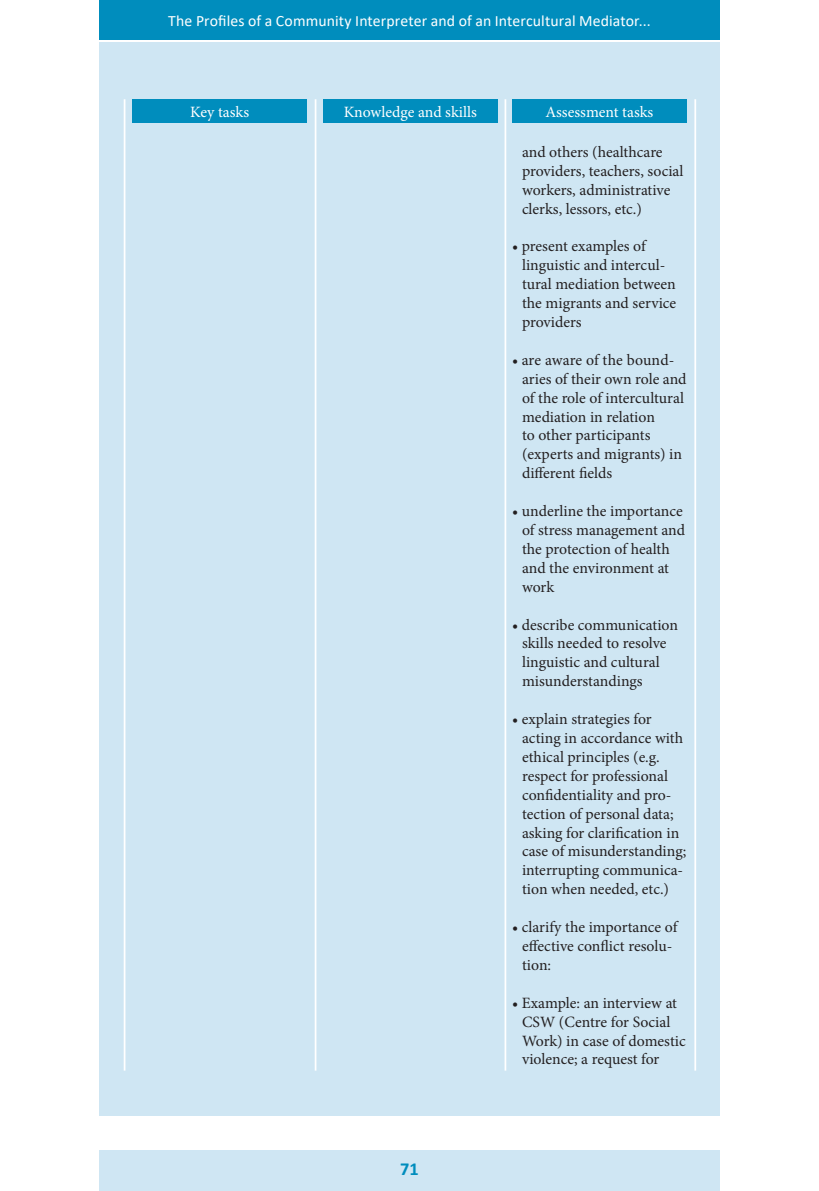
<style>
.page{position:relative;width:819px;height:1191px;background:#fff}
.page>*{position:absolute;margin:0;border:0;box-sizing:border-box;transform-origin:0 0}
.t1{font:700 18.38px "Calibri";color:#008dbd}
.t2{font:15.75px/18.9px "Minion Pro";color:#231f20}
.t3{font:15.75px "Calibri";letter-spacing:.005em;color:#fff}
.t4{font:15.75px "Minion Pro";letter-spacing:-.005em;color:#fff}
</style>
<div class="page">
<div style="left:99px;top:1150px;width:620px;height:41px;background:#cfe6f3"></div>
<div style="left:99px;top:0;width:620px;height:40px;background:#008dbd"></div>
<div style="left:100px;top:40px;width:620px;height:1075px;background:#cfe6f3"></div>
<hr style="left:99px;top:40px;width:620px;height:1px;background:#fff">
<hr style="left:694px;top:99px;width:2px;height:971px;background:#fff">
<hr style="left:504px;top:99px;width:2px;height:971px;background:#fff">
<hr style="left:315px;top:99px;width:1px;height:971px;background:#fff">
<hr style="left:124px;top:99px;width:1px;height:971px;background:#fff">
<div style="left:132px;top:99px;width:175px;height:24px;background:#008dbd"></div>
<div style="left:323px;top:99px;width:174px;height:24px;background:#008dbd"></div>
<div style="left:512px;top:99px;width:174px;height:24px;background:#008dbd"></div>
<p class="t3" style="left:168px;top:10px;width:484px">The Profiles of a Community Interpreter and of an Intercultural Mediator...</p>
<p class="t4" style="left:190px;top:101px;width:60px">Key tasks</p>
<p class="t4" style="left:344px;top:101px;width:135px">Knowledge and skills</p>
<p class="t4" style="left:545px;top:101px;width:109px">Assessment tasks</p>
<p class="t1" style="left:400px;top:1156px;width:20px">71</p>
<p class="t2" style="left:522px;top:142px;width:163px">and others (healthcare providers, teachers, social workers, administrative clerks, lessors, etc.)</p>
<p class="t2" style="left:522px;top:237px;width:156px;text-indent:-10px">• present examples of linguistic and intercul&shy;tural mediation between the migrants and service providers</p>
<p class="t2" style="left:522px;top:350px;width:166px;text-indent:-10px">• are aware of the bound&shy;aries of their own role and of the role of intercultural mediation in relation<br>to other participants (experts and migrants) in different fields</p>
<p class="t2" style="left:522px;top:502px;width:164px;text-indent:-10px">• underline the importance of stress management and the protection of health and the environment at work</p>
<p class="t2" style="left:522px;top:615px;width:157px;text-indent:-10px">• describe communication skills needed to resolve linguistic and cultural misunderstandings</p>
<p class="t2" style="left:522px;top:709px;width:166px;text-indent:-10px">• explain strategies for acting in accordance with ethical principles (e.g. respect for professional confidentiality and pro&shy;tection of personal data; asking for clarification in case of misunderstanding; interrupting communica&shy;tion when needed, etc.)</p>
<p class="t2" style="left:522px;top:917px;width:157px;text-indent:-10px">• clarify the importance of effective conflict resolu&shy;tion:</p>
<p class="t2" style="left:522px;top:993px;width:165px;text-indent:-10px">• Example: an interview at<br>CSW (Centre for Social<br>Work) in case of domestic violence; a request for</p>
</div>
